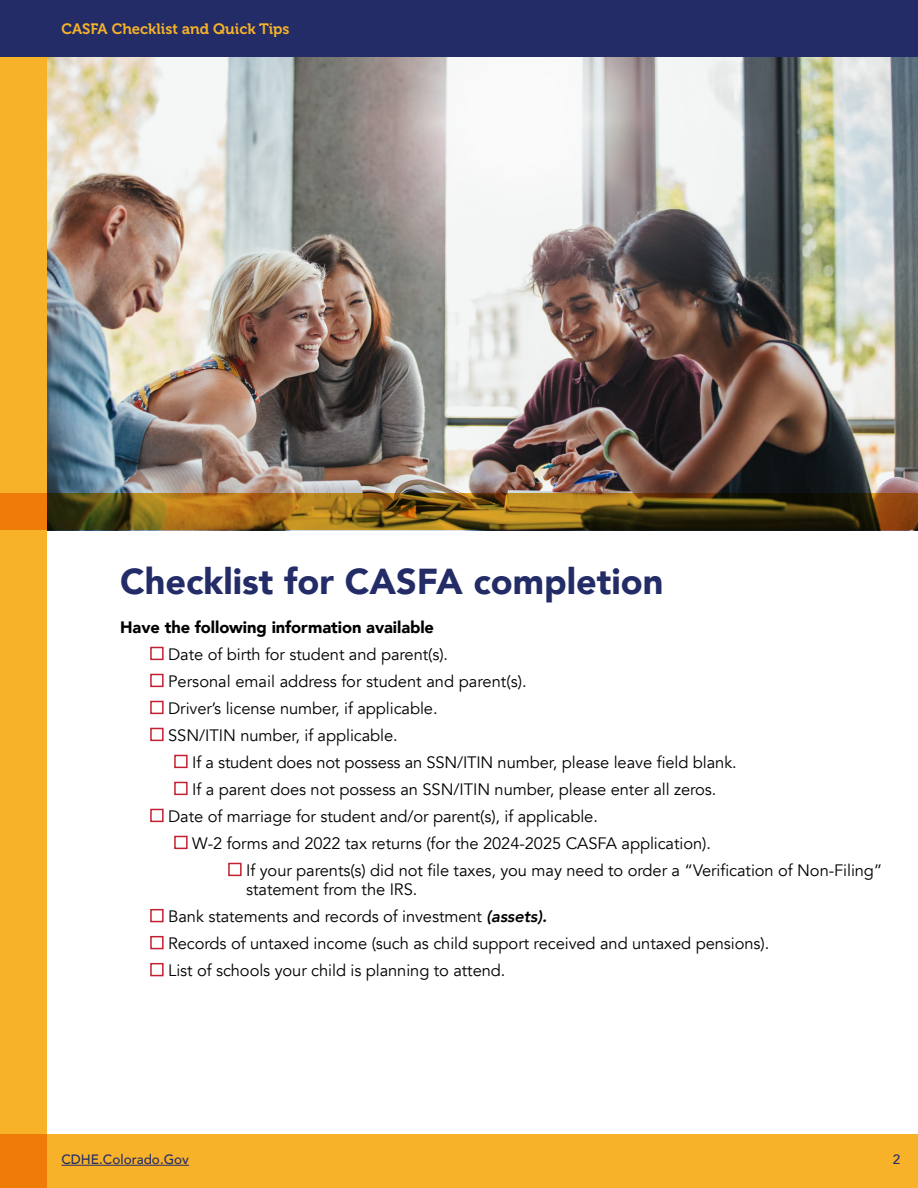
<style>
.page{position:relative;width:918px;height:1188px;background:#fff}
.page>*{position:absolute;margin:0;border:0;box-sizing:border-box;transform-origin:0 0}
.t1{font:900 36px "Avenir";color:#232c67}
.t2{font:16.5px/19.2px "Avenir";letter-spacing:-.005em;color:#000}
.t3{font:900 16.5px "Avenir";letter-spacing:-.005em;color:#000}
.t4{font:15px "Museo 700";color:#f7b229}
.t5{font:500 13.5px "Avenir";color:#262d66}
.s1{font-weight:800;font-style:italic}
</style>
<div class="page">
<img style="left:46px;top:57px;width:872px;height:437px">
<div style="left:0;top:0;width:46px;height:1188px;background:#f7b229"></div>
<svg style="left:0;top:494px;width:918px;height:36px;background:#785512"></svg>
<div style="left:150px;top:647px;width:14px;height:13px;border:2px solid #c32032"></div>
<div style="left:150px;top:674px;width:14px;height:13px;border:2px solid #c32032"></div>
<div style="left:150px;top:701px;width:14px;height:13px;border:2px solid #c32032"></div>
<div style="left:150px;top:728px;width:14px;height:13px;border:2px solid #c32032"></div>
<div style="left:174px;top:755px;width:14px;height:13px;border:2px solid #c32032"></div>
<div style="left:174px;top:782px;width:14px;height:13px;border:2px solid #c32032"></div>
<div style="left:150px;top:809px;width:14px;height:13px;border:2px solid #c32032"></div>
<div style="left:174px;top:836px;width:14px;height:13px;border:2px solid #c32032"></div>
<div style="left:228px;top:863px;width:14px;height:13px;border:2px solid #c32032"></div>
<div style="left:150px;top:909px;width:14px;height:13px;border:2px solid #c32032"></div>
<div style="left:150px;top:936px;width:14px;height:13px;border:2px solid #c32032"></div>
<div style="left:150px;top:963px;width:14px;height:13px;border:2px solid #c32032"></div>
<div style="left:0;top:0;width:918px;height:57px;background:#232c67"></div>
<div style="left:0;top:1135px;width:918px;height:53px;background:#f7b229"></div>
<hr style="left:61px;top:1165px;width:128px;height:1px;background:#262d66">
<p class="t4" style="left:61px;top:20px;width:230px">CASFA Checklist and Quick Tips</p>
<h2 class="t1" style="left:120px;top:550px;width:545px">Checklist for CASFA completion</h2>
<p class="t3" style="left:120px;top:613px;width:315px">Have the following information available</p>
<p class="t2" style="left:168px;top:645px;width:281px">Date of birth for student and parent(s).</p>
<p class="t2" style="left:168px;top:672px;width:360px">Personal email address for student and parent(s).</p>
<p class="t2" style="left:168px;top:699px;width:271px">Driver’s license number, if applicable.</p>
<p class="t2" style="left:168px;top:726px;width:231px">SSN/ITIN number, if applicable.</p>
<p class="t2" style="left:192px;top:753px;width:546px">If a student does not possess an SSN/ITIN number, please leave field blank.</p>
<p class="t2" style="left:192px;top:780px;width:526px">If a parent does not possess an SSN/ITIN number, please enter all zeros.</p>
<p class="t2" style="left:168px;top:807px;width:431px">Date of marriage for student and/or parent(s), if applicable.</p>
<p class="t2" style="left:192px;top:834px;width:520px">W-2 forms and 2022 tax returns (for the 2024-2025 CASFA application).</p>
<p class="t2" style="left:246px;top:861px;width:638px">If your parents(s) did not file taxes, you may need to order a “Verification of Non-Filing” statement from the IRS.</p>
<p class="t2" style="left:168px;top:907px;width:381px">Bank statements and records of investment <span class="s1">(assets).</span></p>
<p class="t2" style="left:168px;top:934px;width:603px">Records of untaxed income (such as child support received and untaxed pensions).</p>
<p class="t2" style="left:168px;top:961px;width:339px">List of schools your child is planning to attend.</p>
<p class="t5" style="left:61px;top:1148px;width:129px">CDHE.Colorado.Gov</p>
<p class="t5" style="left:893px;top:1148px;width:9px">2</p>
</div>
